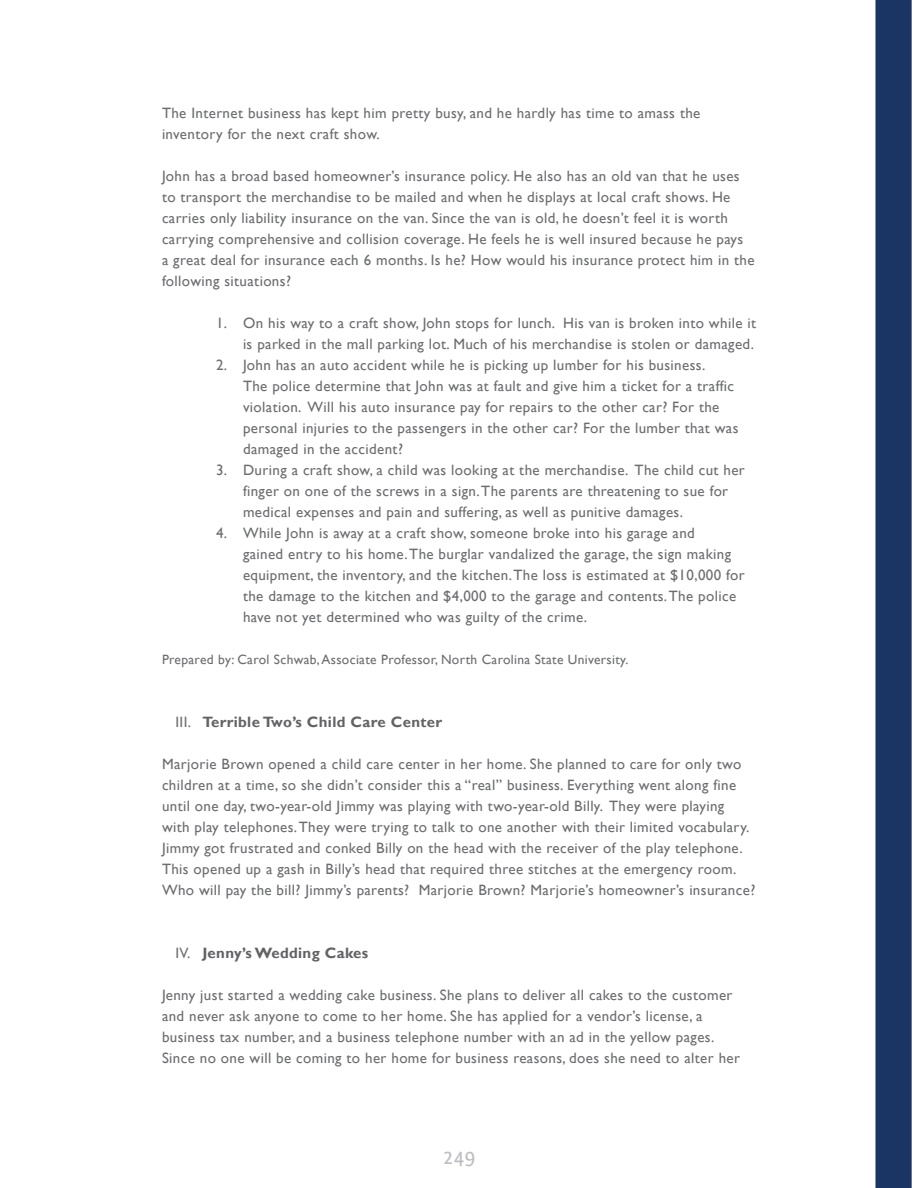
<style>
.page{position:relative;width:918px;height:1188px;background:#fff}
.page>*{position:absolute;margin:0;border:0;box-sizing:border-box;transform-origin:0 0}
.t1{font:21px "Fontin Sans";color:#bcbdc0}
.level_2_-_numbers{font:15px/21px "Gill Sans";letter-spacing:.025em;color:#6c6d70}
.level_1_-_roman{font:700 15px "Gill Sans";letter-spacing:.025em;color:#636366}
.t2{font:13.5px "Gill Sans";letter-spacing:.025em;color:#6c6d70}
.s1{font-weight:400;color:#6c6d70}
</style>
<div class="page">
<div style="left:875px;top:0;width:37px;height:1188px;background:#1a3564"></div>
<p class="level_2_-_numbers" style="left:162px;top:103px;width:540px">The Internet business has kept him pretty busy, and he hardly has time to amass the inventory for the next craft show.</p>
<p class="level_2_-_numbers" style="left:162px;top:166px;width:594px">John has a broad based homeowner’s insurance policy. He also has an old van that he uses to transport the merchandise to be mailed and when he displays at local craft shows. He carries only liability insurance on the van. Since the van is old, he doesn’t feel it is worth carrying comprehensive and collision coverage. He feels he is well insured because he pays<br>a great deal for insurance each 6 months. Is he? How would his insurance protect him in the following situations?</p>
<p class="level_2_-_numbers" style="left:216px;top:313px;width:542px;text-align:right">1. On his way to a craft show, John stops for lunch. His van is broken into while it is parked in the mall parking lot. Much of his merchandise is stolen or damaged.</p>
<p class="level_2_-_numbers" style="left:243px;top:355px;width:497px;text-indent:-27px">2. John has an auto accident while he is picking up lumber for his business.<br>The police determine that John was at fault and give him a ticket for a traffic violation. Will his auto insurance pay for repairs to the other car? For the personal injuries to the passengers in the other car? For the lumber that was damaged in the accident?</p>
<p class="level_2_-_numbers" style="left:243px;top:460px;width:503px;text-indent:-27px">3. During a craft show, a child was looking at the merchandise. The child cut her finger on one of the screws in a sign. The parents are threatening to sue for medical expenses and pain and suffering, as well as punitive damages.</p>
<p class="level_2_-_numbers" style="left:243px;top:523px;width:503px;text-indent:-27px">4. While John is away at a craft show, someone broke into his garage and<br>gained entry to his home. The burglar vandalized the garage, the sign making equipment, the inventory, and the kitchen. The loss is estimated at $10,000 for the damage to the kitchen and $4,000 to the garage and contents. The police have not yet determined who was guilty of the crime.</p>
<p class="t2" style="left:162px;top:652px;width:468px">Prepared by: Carol Schwab, Associate Professor, North Carolina State University.</p>
<p class="level_1_-_roman" style="left:176px;top:713px;width:268px"><span class="s1">III.</span> Terrible Two’s Child Care Center</p>
<p class="level_2_-_numbers" style="left:162px;top:754px;width:595px">Marjorie Brown opened a child care center in her home. She planned to care for only two children at a time, so she didn’t consider this a “real” business. Everything went along fine until one day, two-year-old Jimmy was playing with two-year-old Billy. They were playing with play telephones. They were trying to talk to one another with their limited vocabulary.<br>Jimmy got frustrated and conked Billy on the head with the receiver of the play telephone.<br>This opened up a gash in Billy’s head that required three stitches at the emergency room.<br>Who will pay the bill? Jimmy’s parents? Marjorie Brown? Marjorie’s homeowner’s insurance?</p>
<p class="level_1_-_roman" style="left:176px;top:944px;width:194px"><span class="s1">IV.</span> Jenny’s Wedding Cakes</p>
<p class="level_2_-_numbers" style="left:162px;top:985px;width:580px">Jenny just started a wedding cake business. She plans to deliver all cakes to the customer and never ask anyone to come to her home. She has applied for a vendor’s license, a business tax number, and a business telephone number with an ad in the yellow pages.<br>Since no one will be coming to her home for business reasons, does she need to alter her</p>
<h1 class="t1" style="left:443px;top:1145px;width:34px">249</h1>
</div>
